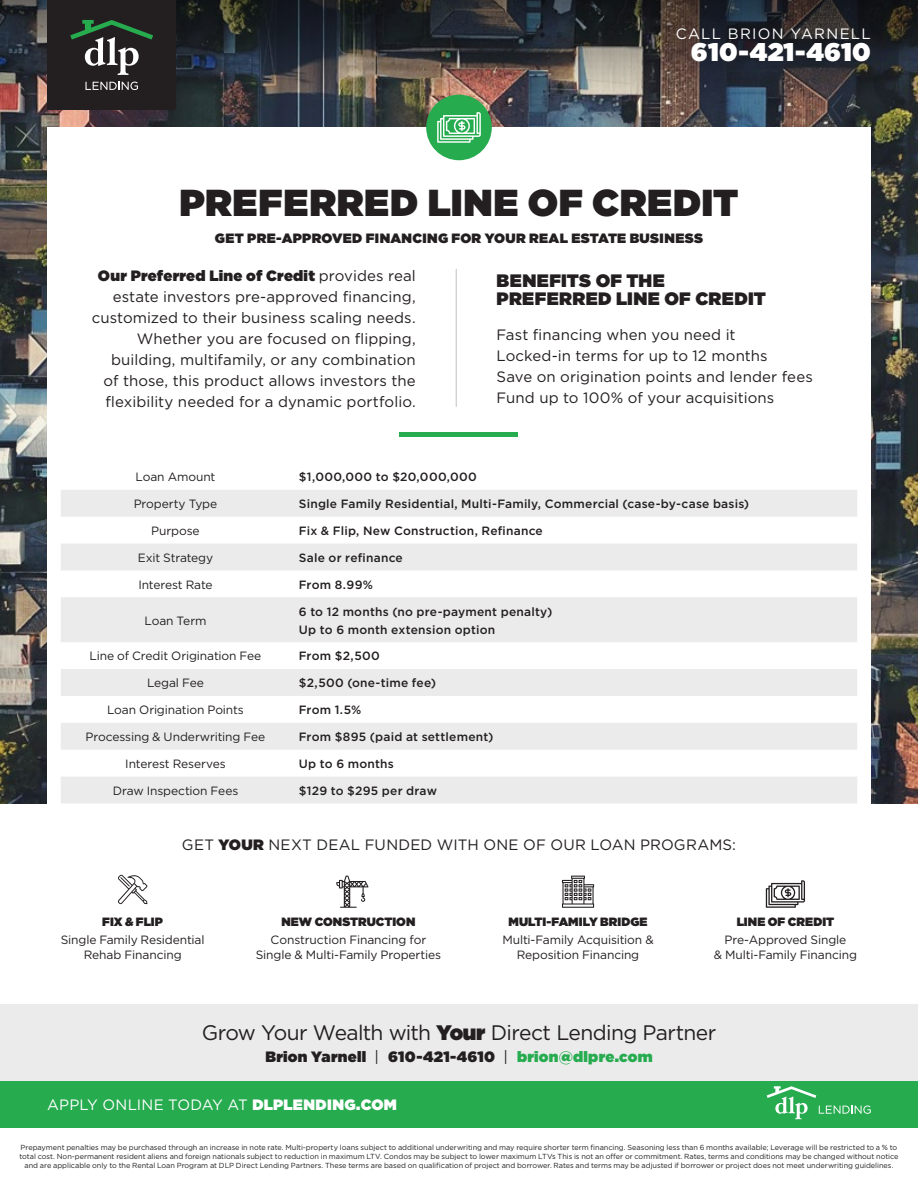
<style>
.page{position:relative;width:918px;height:1188px;background:#fff}
.page>*{position:absolute;margin:0;border:0;box-sizing:border-box;transform-origin:0 0}
.t1{font:900 37.5px "Gotham";letter-spacing:.02em;color:#231f20}
.t2{font:900 25.5px "Gotham";letter-spacing:.005em;color:#fff}
.t3{font:21px "Gotham";letter-spacing:-.03em;color:#231f20}
.t4{font:900 18px/18px "Gotham";letter-spacing:.02em;color:#231f20}
.t5{font:15px/21px "Gotham";letter-spacing:.005em;color:#231f20;text-align:right}
.t6{font:900 15px "Gotham";letter-spacing:.015em;color:#231f20}
.t7{font:15px "Gotham";letter-spacing:.02em;color:#fff}
.t8{font:15px "Gotham";letter-spacing:.085em;color:#fff}
.t9{font:900 13.5px "Gotham";letter-spacing:.02em;color:#231f20}
.t10{font:12px/15px "Gotham";letter-spacing:-.01em;color:#231f20;text-align:center}
.t11{font:500 12px/18px "Gotham";letter-spacing:.02em;color:#231f20}
.t12{font:900 12px "Gotham";color:#231f20}
.t13{font:7.35px/9px "Gotham";letter-spacing:-.005em;color:#231f20;text-align:center}
.s1{font-weight:900}
.s2{font-weight:400}
.s3{color:#26ab4f}
</style>
<div class="page">
<div style="left:0;top:1081px;width:918px;height:47px;background:#26ab4f"></div>
<div style="left:0;top:1005px;width:918px;height:76px;background:#ebebec"></div>
<svg style="left:118px;top:875px;width:29px;height:29px"></svg>
<svg style="left:336px;top:876px;width:33px;height:32px"></svg>
<svg style="left:562px;top:876px;width:32px;height:32px"></svg>
<svg style="left:766px;top:880px;width:39px;height:28px"></svg>
<svg style="left:767px;top:1086px;width:104px;height:33px"></svg>
<img style="left:0;top:95px;width:918px;height:708px">
<img style="left:0;top:0;width:918px;height:95px">
<div style="left:47px;top:127px;width:824px;height:694px;background:#fff"></div>
<svg style="left:61px;top:490px;width:796px;height:313px;fill:#ebebec"></svg>
<hr style="left:400px;top:433px;width:118px;height:4px;background:#26ab4f">
<div style="left:426px;top:95px;width:66px;height:65px;background:#26ab4f;border-radius:50%"></div>
<svg style="left:437px;top:112px;width:44px;height:31px"></svg>
<hr style="left:456px;top:269px;width:1px;height:138px;background:#bec2c6">
<div style="left:47px;top:0;width:129px;height:110px;background:#231f20"></div>
<svg style="left:70px;top:20px;width:83px;height:55px"></svg>
<svg style="left:85px;top:82px;width:53px;height:8px"></svg>
<p class="t8" style="left:676px;top:24px;width:197px">CALL BRION YARNELL</p>
<p class="t2" style="left:691px;top:34px;width:181px">610-421-4610</p>
<p class="t1" style="left:180px;top:176px;width:560px">PREFERRED LINE OF CREDIT</p>
<p class="t9" style="left:215px;top:229px;width:490px">GET PRE-APPROVED FINANCING FOR YOUR REAL ESTATE BUSINESS</p>
<p class="t5" style="left:92px;top:265px;width:325px"><span class="s1">Our Preferred Line of Credit</span> provides real estate investors pre-approved financing, customized to their business scaling needs.<br>Whether you are focused on flipping, building, multifamily, or any combination<br>of those, this product allows investors the flexibility needed for a dynamic portfolio.</p>
<p class="t4" style="left:497px;top:272px;width:271px">BENEFITS OF THE<br>PREFERRED LINE OF CREDIT</p>
<p class="t5" style="left:497px;top:324px;width:241px">Fast financing when you need it</p>
<p class="t5" style="left:497px;top:345px;width:273px">Locked-in terms for up to 12 months</p>
<p class="t5" style="left:497px;top:366px;width:318px">Save on origination points and lender fees</p>
<p class="t5" style="left:497px;top:387px;width:279px">Fund up to 100% of your acquisitions</p>
<h3 class="t10" style="left:136px;top:469px;width:81px">Loan Amount</h3>
<h3 class="t11" style="left:299px;top:468px;width:180px">$1,000,000 to $20,000,000</h3>
<h3 class="t10" style="left:134px;top:496px;width:85px">Property Type</h3>
<h3 class="t11" style="left:299px;top:495px;width:452px">Single Family Residential, Multi-Family, Commercial (case-by-case basis)</h3>
<h3 class="t10" style="left:151px;top:523px;width:50px">Purpose</h3>
<h3 class="t11" style="left:299px;top:522px;width:246px">Fix &amp; Flip, New Construction, Refinance</h3>
<h3 class="t10" style="left:138px;top:550px;width:77px">Exit Strategy</h3>
<h3 class="t11" style="left:299px;top:548px;width:105px">Sale or refinance</h3>
<h3 class="t10" style="left:138px;top:577px;width:76px">Interest Rate</h3>
<h3 class="t11" style="left:299px;top:575px;width:76px">From 8.99%</h3>
<h3 class="t10" style="left:145px;top:613px;width:63px">Loan Term</h3>
<h3 class="t11" style="left:299px;top:602px;width:255px">6 to 12 months (no pre-payment penalty)<br>Up to 6 month extension option</h3>
<h3 class="t10" style="left:90px;top:648px;width:173px">Line of Credit Origination Fee</h3>
<h3 class="t11" style="left:299px;top:647px;width:82px">From $2,500</h3>
<h3 class="t10" style="left:147px;top:675px;width:58px">Legal Fee</h3>
<h3 class="t11" style="left:299px;top:674px;width:139px">$2,500 (one-time fee)</h3>
<h3 class="t10" style="left:107px;top:702px;width:138px">Loan Origination Points</h3>
<h3 class="t11" style="left:299px;top:701px;width:64px">From 1.5%</h3>
<h3 class="t10" style="left:86px;top:729px;width:181px">Processing &amp; Underwriting Fee</h3>
<h3 class="t11" style="left:299px;top:728px;width:196px">From $895 (paid at settlement)</h3>
<h3 class="t10" style="left:125px;top:756px;width:102px">Interest Reserves</h3>
<h3 class="t11" style="left:299px;top:755px;width:97px">Up to 6 months</h3>
<h3 class="t10" style="left:113px;top:783px;width:127px">Draw Inspection Fees</h3>
<h3 class="t11" style="left:299px;top:781px;width:140px">$129 to $295 per draw</h3>
<h3 class="t5" style="left:182px;top:834px;width:556px">GET <span class="s1">YOUR</span> NEXT DEAL FUNDED WITH ONE OF OUR LOAN PROGRAMS:</h3>
<h3 class="t12" style="left:102px;top:913px;width:62px">FIX &amp; FLIP</h3>
<h3 class="t10" style="left:61px;top:932px;width:145px">Single Family Residential<br>Rehab Financing</h3>
<h3 class="t12" style="left:281px;top:913px;width:136px">NEW CONSTRUCTION</h3>
<h3 class="t10" style="left:256px;top:932px;width:187px">Construction Financing for<br>Single &amp; Multi-Family Properties</h3>
<h3 class="t12" style="left:508px;top:913px;width:141px">MULTI-FAMILY BRIDGE</h3>
<h3 class="t10" style="left:502px;top:932px;width:153px">Multi-Family Acquisition &amp;<br>Reposition Financing</h3>
<h3 class="t12" style="left:737px;top:913px;width:99px">LINE OF CREDIT</h3>
<h3 class="t10" style="left:714px;top:932px;width:145px">Pre-Approved Single<br>&amp; Multi-Family Financing</h3>
<p class="t3" style="left:202px;top:1019px;width:516px">Grow Your Wealth with <span class="s1">Your</span> Direct Lending Partner</p>
<p class="t6" style="left:265px;top:1046px;width:389px">Brion Yarnell <span class="s2">|</span> 610-421-4610 <span class="s2">|</span> <span class="s3">brion@dlpre.com</span></p>
<h3 class="t7" style="left:47px;top:1095px;width:351px">APPLY ONLINE TODAY AT <span class="s1">DLPLENDING.COM</span></h3>
<p class="t13" style="left:20px;top:1142px;width:880px">Prepayment penalties may be purchased through an increase in note rate. Multi-property loans subject to additional underwriting and may require shorter term financing. Seasoning less than 6 months available; Leverage will be restricted to a % to total cost. Non-permanent resident aliens and foreign nationals subject to reduction in maximum LTV. Condos may be subject to lower maximum LTVs This is not an offer or commitment. Rates, terms and conditions may be changed without notice and are applicable only to the Rental Loan Program at DLP Direct Lending Partners. These terms are based on qualification of project and borrower. Rates and terms may be adjusted if borrower or project does not meet underwriting guidelines.</p>
</div>
